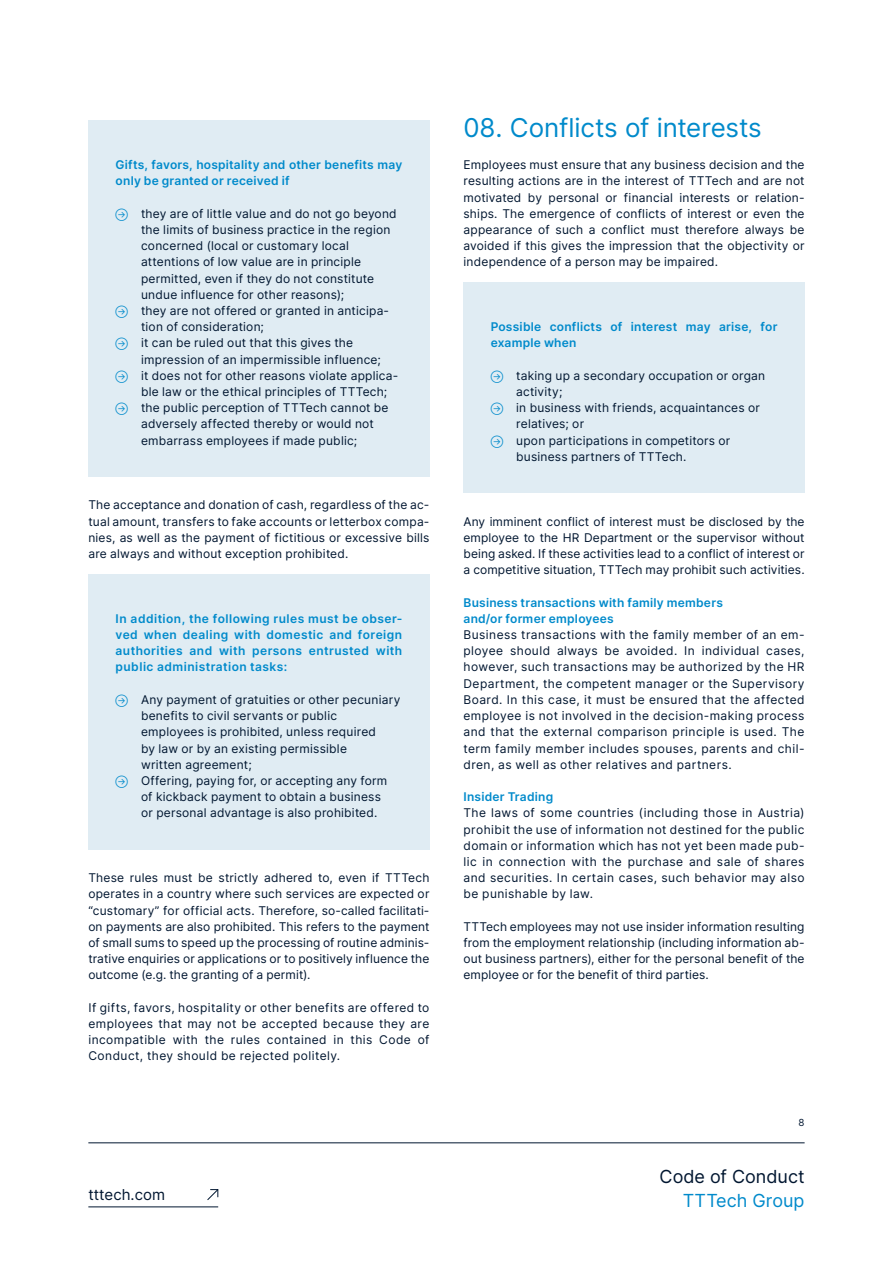
<style>
.page{position:relative;width:893px;height:1263px;background:#fff}
.page>*{position:absolute;margin:0;border:0;box-sizing:border-box;transform-origin:0 0}
.t1{font:25.95px "Inter";letter-spacing:-.005em;color:#008acb}
.t2{font:18px "Inter";color:#001630}
.t3{font:18px "Inter";color:#008acb}
.t4{font:15px "Inter";color:#001630}
.t5{font:12px/16.2px "Inter";letter-spacing:.02em;color:#001630;text-align:justify}
.t6{font:600 12px/16.2px "Inter";letter-spacing:.02em;color:#008acb}
.t7{font:9.75px "Inter";color:#001630}
.s1{font-size:9px;color:#008acb}
</style>
<div class="page">
<hr style="left:88px;top:1142px;width:717px;height:1px;background:#001630">
<hr style="left:88px;top:1206px;width:130px;height:1px;background:#001630">
<svg style="left:207px;top:1189px;width:12px;height:11px"></svg>
<div style="left:88px;top:121px;width:341px;height:356px;background:#e0ecf3"></div>
<div style="left:88px;top:574px;width:341px;height:276px;background:#e0ecf3"></div>
<div style="left:463px;top:283px;width:342px;height:210px;background:#e0ecf3"></div>
<p class="t6" style="left:116px;top:156px;width:288px">Gifts, favors, hospitality and other benefits may only be granted or received if</p>
<p class="t5" style="left:116px;top:205px;width:283px"><span class="s1">݀</span> they are of little value and do not go beyond</p>
<p class="t5" style="left:141px;top:221px;width:251px">the limits of business practice in the region</p>
<p class="t5" style="left:141px;top:237px;width:209px">concerned (local or customary local</p>
<p class="t5" style="left:141px;top:254px;width:222px">attentions of low value are in principle</p>
<p class="t5" style="left:141px;top:270px;width:235px">permitted, even if they do not constitute</p>
<p class="t5" style="left:141px;top:286px;width:205px">undue influence for other reasons);</p>
<p class="t5" style="left:116px;top:302px;width:275px"><span class="s1">݀</span> they are not offered or granted in anticipa-</p>
<p class="t5" style="left:141px;top:318px;width:124px">tion of consideration;</p>
<p class="t5" style="left:116px;top:335px;width:239px"><span class="s1">݀</span> it can be ruled out that this gives the</p>
<p class="t5" style="left:141px;top:351px;width:241px">impression of an impermissible influence;</p>
<p class="t5" style="left:116px;top:367px;width:284px"><span class="s1">݀</span> it does not for other reasons violate applica-</p>
<p class="t5" style="left:141px;top:383px;width:248px">ble law or the ethical principles of TTTech;</p>
<p class="t5" style="left:116px;top:399px;width:275px"><span class="s1">݀</span> the public perception of TTTech cannot be</p>
<p class="t5" style="left:141px;top:416px;width:234px">adversely affected thereby or would not</p>
<p class="t5" style="left:141px;top:432px;width:218px">embarrass employees if made public;</p>
<p class="t5" style="left:88px;top:497px;width:343px">The acceptance and donation of cash, regardless of the ac&shy;tual amount, transfers to fake accounts or letterbox compa&shy;nies, as well as the payment of fictitious or excessive bills are always and without exception prohibited.</p>
<p class="t6" style="left:116px;top:610px;width:288px;text-align:justify">In addition, the following rules must be obser&shy;ved when dealing with domestic and foreign authorities and with persons entrusted with public administration tasks:</p>
<p class="t5" style="left:116px;top:691px;width:286px"><span class="s1">݀</span> Any payment of gratuities or other pecuniary</p>
<p class="t5" style="left:141px;top:707px;width:197px">benefits to civil servants or public</p>
<p class="t5" style="left:141px;top:723px;width:236px">employees is prohibited, unless required</p>
<p class="t5" style="left:141px;top:740px;width:207px">by law or by an existing permissible</p>
<p class="t5" style="left:141px;top:756px;width:112px">written agreement;</p>
<p class="t5" style="left:116px;top:772px;width:273px"><span class="s1">݀</span> Offering, paying for, or accepting any form</p>
<p class="t5" style="left:141px;top:788px;width:241px">of kickback payment to obtain a business</p>
<p class="t5" style="left:141px;top:804px;width:238px">or personal advantage is also prohibited.</p>
<p class="t5" style="left:88px;top:869px;width:343px">These rules must be strictly adhered to, even if TTTech operates in a country where such services are expected or “customary” for official acts. Therefore, so-called facilitati&shy;on payments are also prohibited. This refers to the payment of small sums to speed up the processing of routine adminis&shy;trative enquiries or applications or to positively influence the outcome (e.g. the granting of a permit).</p>
<p class="t5" style="left:88px;top:999px;width:343px">If gifts, favors, hospitality or other benefits are offered to employees that may not be accepted because they are incompatible with the rules contained in this Code of Conduct, they should be rejected politely.</p>
<p class="t4" style="left:88px;top:1184px;width:78px">tttech.com</p>
<h1 class="t1" style="left:463px;top:108px;width:300px">08. Conflicts of interests</h1>
<p class="t5" style="left:463px;top:156px;width:343px">Employees must ensure that any business decision and the resulting actions are in the interest of TTTech and are not motivated by personal or financial interests or relation&shy;ships. The emergence of conflicts of interest or even the appearance of such a conflict must therefore always be avoided if this gives the impression that the objectivity or independence of a person may be impaired.</p>
<p class="t6" style="left:491px;top:318px;width:288px">Possible conflicts of interest may arise, for example when</p>
<p class="t5" style="left:491px;top:367px;width:276px"><span class="s1">݀</span> taking up a secondary occupation or organ</p>
<p class="t5" style="left:516px;top:383px;width:48px">activity;</p>
<p class="t5" style="left:491px;top:399px;width:271px"><span class="s1">݀</span> in business with friends, acquaintances or</p>
<p class="t5" style="left:516px;top:416px;width:69px">relatives; or</p>
<p class="t5" style="left:491px;top:432px;width:241px"><span class="s1">݀</span> upon participations in competitors or</p>
<p class="t5" style="left:516px;top:448px;width:172px">business partners of TTTech.</p>
<p class="t5" style="left:463px;top:513px;width:343px">Any imminent conflict of interest must be disclosed by the employee to the HR Department or the supervisor without being asked. If these activities lead to a conflict of interest or a competitive situation, TTTech may prohibit such activities.</p>
<p class="t6" style="left:463px;top:594px;width:261px">Business transactions with family members and/or former employees</p>
<p class="t5" style="left:463px;top:626px;width:343px">Business transactions with the family member of an em&shy;ployee should always be avoided. In individual cases, however, such transactions may be authorized by the HR Department, the competent manager or the Supervisory Board. In this case, it must be ensured that the affected employee is not involved in the decision-making process and that the external comparison principle is used. The term family member includes spouses, parents and chil&shy;dren, as well as other relatives and partners.</p>
<p class="t6" style="left:463px;top:788px;width:91px">Insider Trading</p>
<p class="t5" style="left:463px;top:804px;width:343px">The laws of some countries (including those in Austria) prohibit the use of information not destined for the public domain or information which has not yet been made pub&shy;lic in connection with the purchase and sale of shares and securities. In certain cases, such behavior may also be punishable by law.</p>
<p class="t5" style="left:463px;top:918px;width:343px">TTTech employees may not use insider information resulting from the employment relationship (including information ab&shy;out business partners), either for the personal benefit of the employee or for the benefit of third parties.</p>
<p class="t7" style="left:799px;top:1115px;width:8px">8</p>
<h2 class="t2" style="left:660px;top:1163px;width:147px">Code of Conduct</h2>
<h2 class="t3" style="left:683px;top:1187px;width:123px">TTTech Group</h2>
</div>
